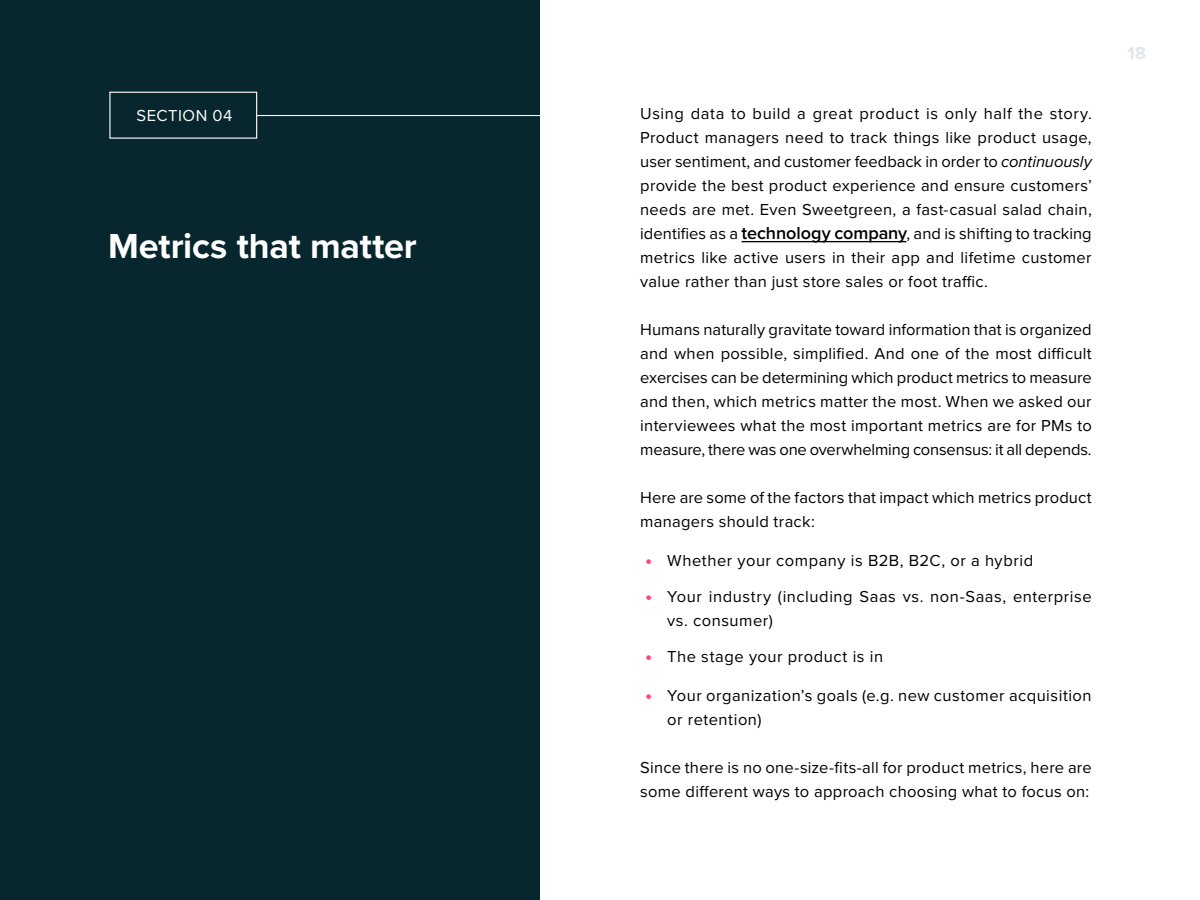
<style>
.page{position:relative;width:1200px;height:900px;background:#fff}
.page>*{position:absolute;margin:0;border:0;box-sizing:border-box;transform-origin:0 0}
.t1{font:700 36px "Proxima Nova";letter-spacing:-.005em;color:#fff}
.t2{font:700 18px "Proxima Nova";color:#cbd2db}
.t3{font:16.5px/24px "Proxima Nova";letter-spacing:.02em;color:#000}
.t4{font:16.5px "Proxima Nova";letter-spacing:.035em;color:#fff}
.s1{font-style:italic}
.s2{font-weight:600;font-size:18px}
.s3{font-weight:900;font-size:18px;color:#ff4775}
</style>
<div class="page">
<div style="left:0;top:0;width:540px;height:900px;background:#08262e"></div>
<hr style="left:742px;top:241px;width:164px;height:1px;background:#000">
<hr style="left:257px;top:115px;width:310px;height:1px;background:#fff">
<div style="left:109px;top:92px;width:148px;height:47px;border:1px solid #fff"></div>
<p class="t4" style="left:136px;top:103px;width:97px">SECTION 04</p>
<p class="t1" style="left:108px;top:219px;width:310px">Metrics that matter</p>
<p class="t3" style="left:640px;top:101px;width:453px;text-align:justify">Using data to build a great product is only half the story.<br>Product managers need to track things like product usage, user sentiment, and customer feedback in order to <span class="s1">continuously </span>provide the best product experience and ensure customers’ needs are met. Even Sweetgreen, a fast-casual salad chain, identifies as a <span class="s2">technology company</span>, and is shifting to tracking metrics like active users in their app and lifetime customer value rather than just store sales or foot traffic.</p>
<p class="t3" style="left:640px;top:317px;width:453px;text-align:justify">Humans naturally gravitate toward information that is organized and when possible, simplified. And one of the most difficult exercises can be determining which product metrics to measure and then, which metrics matter the most. When we asked our interviewees what the most important metrics are for PMs to measure, there was one overwhelming consensus: it all depends.</p>
<p class="t3" style="left:640px;top:485px;width:453px">Here are some of the factors that impact which metrics product managers should track:</p>
<p class="t3" style="left:646px;top:548px;width:389px"><span class="s3">•</span> Whether your company is B2B, B2C, or a hybrid</p>
<p class="t3" style="left:667px;top:584px;width:426px;text-indent:-22px"><span class="s3">•</span> Your industry (including Saas vs. non-Saas, enterprise vs. consumer)</p>
<p class="t3" style="left:646px;top:644px;width:239px"><span class="s3">•</span> The stage your product is in</p>
<p class="t3" style="left:667px;top:683px;width:426px;text-indent:-22px"><span class="s3">•</span> Your organization’s goals (e.g. new customer acquisition or retention)</p>
<p class="t3" style="left:640px;top:755px;width:453px">Since there is no one-size-fits-all for product metrics, here are some different ways to approach choosing what to focus on:</p>
<p class="t2" style="left:1128px;top:40px;width:20px">18</p>
</div>
